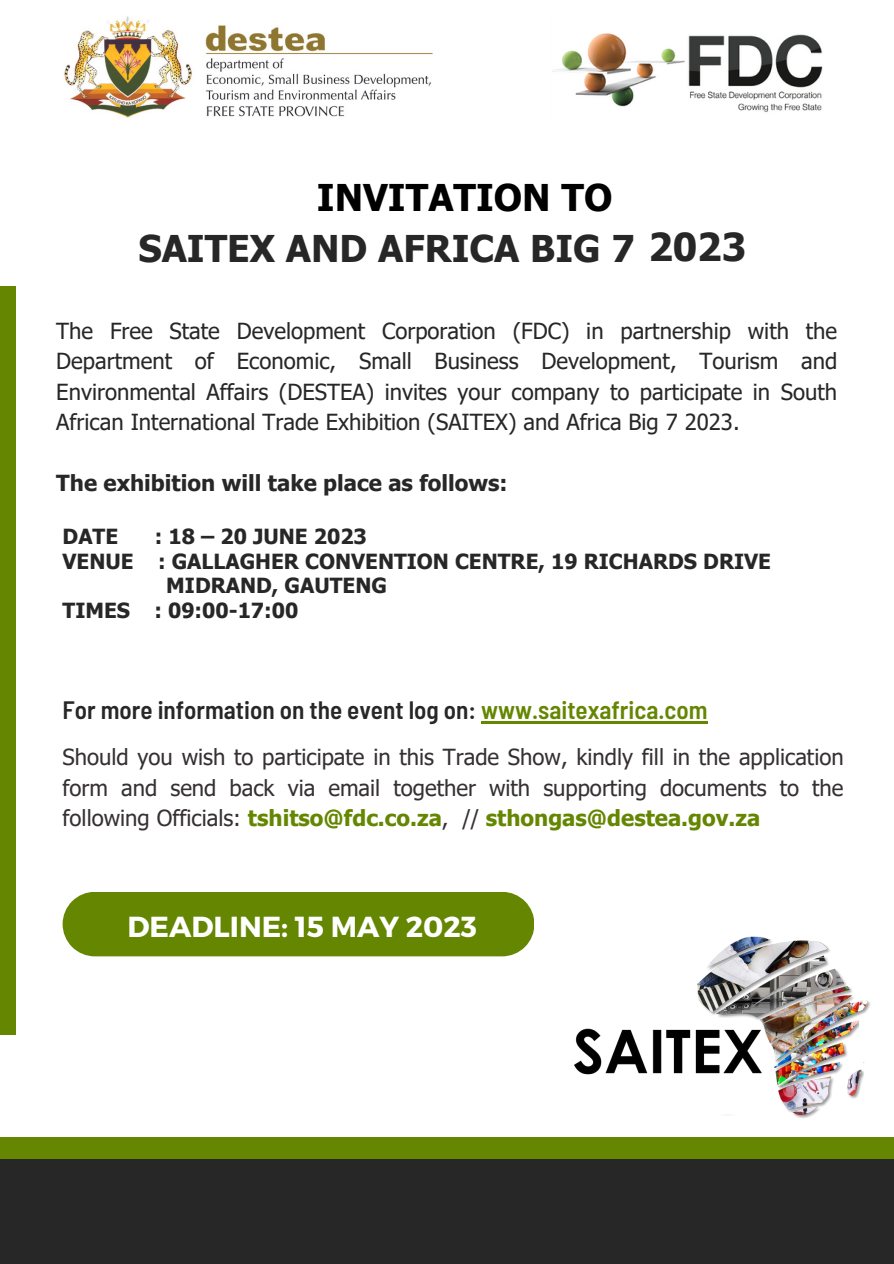
<style>
.page{position:relative;width:894px;height:1264px;background:#fff}
.page>*{position:absolute;margin:0;border:0;box-sizing:border-box;transform-origin:0 0}
.t1{font:700 36.9px/51.3px "Tahoma";color:#272727}
.t2{font:700 28.95px "Montserrat";color:#fff}
.t3{font:600 semi-condensed 25.05px "Barlow";color:#272727}
.t4{font:22.05px/30.5px "Tahoma";color:#272727;text-align:justify}
.t5{font:22.05px/30.5px "Tahoma";color:#353031;text-align:justify}
.t6{font:700 22.05px "Tahoma";color:#272727}
.t7{font:700 20.85px "Tahoma";color:#272727}
.s1{color:#000}
.s2{font-size:38.4px}
.s3{color:#658600}
.s4{font-weight:700;color:#658600}
</style>
<div class="page">
<div style="left:0;top:287px;width:16px;height:747px;background:#658600"></div>
<div style="left:0;top:1137px;width:893px;height:126px;background:#658600"></div>
<div style="left:0;top:1159px;width:893px;height:104px;background:#272727"></div>
<div style="left:63px;top:892px;width:471px;height:64px;background:#658600"></div>
<img style="left:552px;top:33px;width:271px;height:79px">
<img style="left:64px;top:16px;width:368px;height:102px">
<img style="left:574px;top:936px;width:296px;height:182px">
<hr style="left:481px;top:721px;width:226px;height:2px;background:#658600">
<h1 class="t1" style="left:138px;top:171px;width:609px;text-indent:178px"><span class="s1">INVITATION TO<br></span>SAITEX AND AFRICA BIG 7 <span class="s2">2023</span></h1>
<p class="t4" style="left:56px;top:315px;width:782px">The Free State Development Corporation (FDC) in partnership with the Department of Economic, Small Business Development, Tourism and Environmental Affairs (DESTEA) invites your company to participate in South African International Trade Exhibition (SAITEX) and Africa Big 7 2023.</p>
<p class="t6" style="left:56px;top:469px;width:452px">The exhibition will take place as follows:</p>
<p class="t7" style="left:63px;top:523px;width:57px">DATE</p>
<p class="t7" style="left:155px;top:523px;width:213px">: 18 – 20 JUNE 2023</p>
<p class="t7" style="left:63px;top:547px;width:709px">VENUE : GALLAGHER CONVENTION CENTRE, 19 RICHARDS DRIVE</p>
<p class="t7" style="left:166px;top:572px;width:222px">MIDRAND, GAUTENG</p>
<p class="t7" style="left:63px;top:597px;width:237px">TIMES : 09:00-17:00</p>
<p class="t3" style="left:63px;top:694px;width:646px">For more information on the event log on: <span class="s3">www.saitexafrica.com</span></p>
<p class="t5" style="left:63px;top:741px;width:782px">Should you wish to participate in this Trade Show, kindly fill in the application form and send back via email together with supporting documents to the following Officials: <span class="s4">tshitso@fdc.co.za</span>, // <span class="s4">sthongas@destea.gov.za</span></p>
<h2 class="t2" style="left:127px;top:908px;width:351px">DEADLINE: 15 MAY 2023</h2>
</div>
